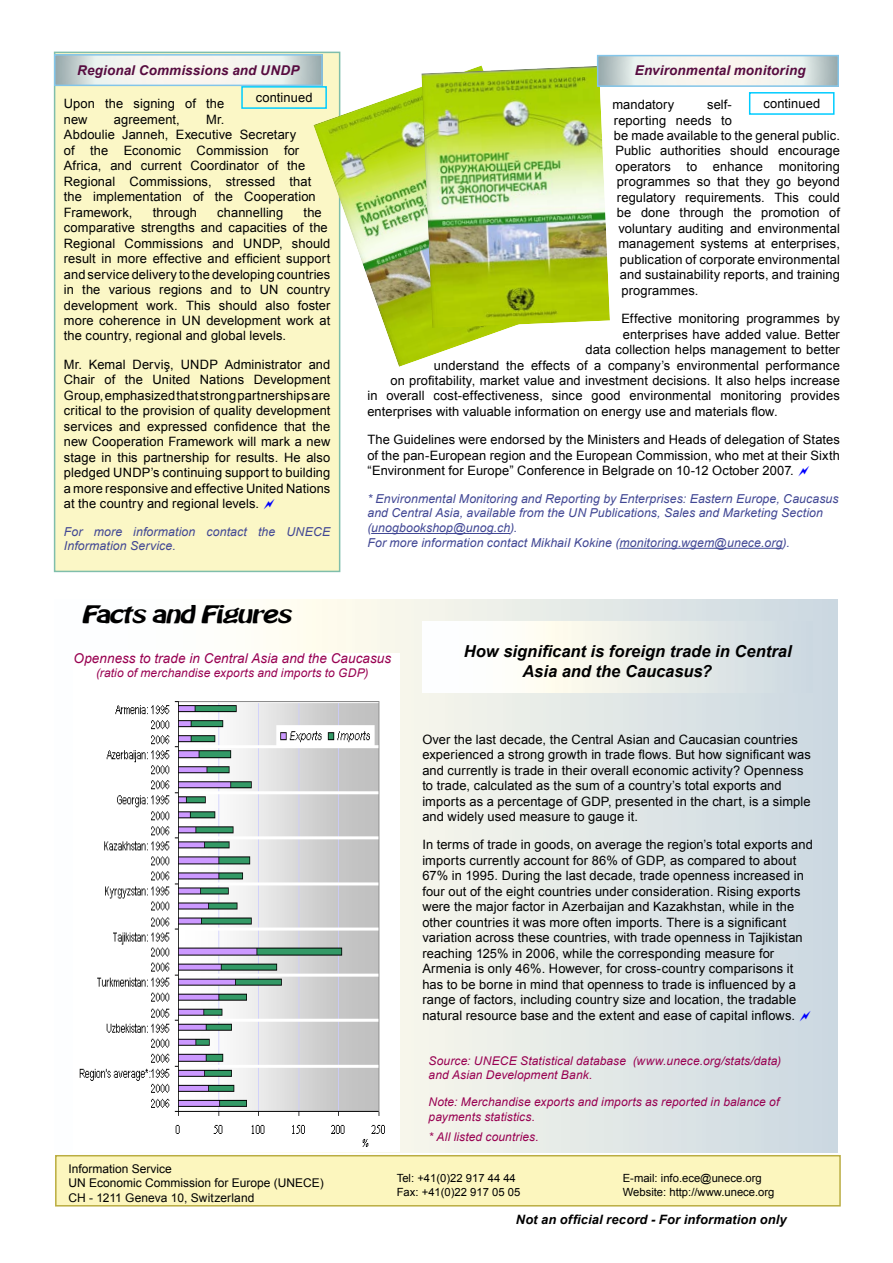
<style>
.page{position:relative;width:893px;height:1263px;background:#fff}
.page>*{position:absolute;margin:0;border:0;box-sizing:border-box;transform-origin:0 0}
.t1{font:21px "BATAVIA";letter-spacing:.005em;color:#000}
.t2{font:italic 700 16.5px/19.8px "Arial";color:#000}
.t3{font:italic 700 13.5px "Arial";letter-spacing:.01em;color:#570c40}
.t4{font:italic 13.5px "Arial";letter-spacing:.005em;color:#980051}
.t5{font:12.9px/15.5px "Arial";letter-spacing:.005em;color:#000}
.t6{font:italic 700 12.9px "Arial";letter-spacing:.01em;color:#000}
.t7{font:italic 12.3px/14.7px "Arial";letter-spacing:.01em;color:#414794}
.t8{font:italic 12px/14.4px "Arial";letter-spacing:.01em;color:#980051}
.t9{font:12px/14.4px "Arial";color:#000}
.t10{font:11.25px/13.5px "Arial";color:#000}
</style>
<div class="page">
<div style="left:54px;top:599px;width:783px;height:554px;background:linear-gradient(to right,#fffffe,#d2dcdd)"></div>
<div style="left:56px;top:1156px;width:784px;height:50px;background:#fcf6be"></div>
<div style="left:55px;top:1155px;width:786px;height:51px;border:2px solid #baad42"></div>
<img style="left:73px;top:653px;width:327px;height:498px">
<div style="left:422px;top:622px;width:390px;height:71px;background:linear-gradient(to right,#fffffe,#d2dcde)"></div>
<hr style="left:371px;top:533px;width:139px;height:1px;background:#414794">
<hr style="left:619px;top:548px;width:163px;height:1px;background:#414794">
<div style="left:55px;top:52px;width:285px;height:519px;background:#fbf7c6"></div>
<div style="left:54px;top:52px;width:286px;height:520px;border:2px solid #7fbeab"></div>
<svg style="left:57px;top:57px;width:263px;height:26px;background:#e6eae5"></svg>
<div style="left:54px;top:54px;width:269px;height:32px;border:2px solid #83c5e9"></div>
<div style="left:241px;top:86px;width:86px;height:23px;border:2px solid #0cf"></div>
<img style="left:313px;top:65px;width:195px;height:302px">
<img style="left:421px;top:66px;width:189px;height:262px">
<svg style="left:600px;top:58px;width:236px;height:26px"></svg>
<div style="left:597px;top:55px;width:242px;height:32px;border:2px solid #83c5e9"></div>
<div style="left:749px;top:92px;width:85px;height:23px;border:2px solid #0cf"></div>
<svg style="left:800px;top:1010px;width:10px;height:11px"></svg>
<p class="t3" style="left:77px;top:61px;width:224px">Regional Commissions and UNDP</p>
<p class="t5" style="left:256px;top:90px;width:58px">continued</p>
<p class="t5" style="left:64px;top:96px;width:162px">Upon the signing of the new</p>
<p class="t5" style="left:64px;top:112px;width:253px;text-indent:142px">Mr.<br>Abdoulie Janneh, Executive Secretary<br>of the Economic Commission for<br>Africa, and current Coordinator of the<br>Regional Commissions, stressed that the implementation of the Cooperation<br>Framework,</p>
<p class="t5" style="left:114px;top:112px;width:68px">agreement,</p>
<p class="t5" style="left:64px;top:204px;width:268px;text-indent:240px">the comparative strengths and capacities of the Regional Commissions and UNDP, should result in more effective and efficient support and service delivery to the developing countries in the various regions and to UN country development work. This should also foster more coherence in UN development work at the country, regional and global levels.</p>
<p class="t5" style="left:64px;top:357px;width:268px;text-align:justify">Mr. Kemal Derviş, UNDP Administrator and Chair of the United Nations Development Group, emphasized that strong partnerships are critical to the provision of quality development services and expressed confidence that the new Cooperation Framework will mark a new stage in this partnership for results. He also pledged UNDP’s continuing support to building a more responsive and effective United Nations at the country and regional levels.</p>
<p class="t7" style="left:64px;top:524px;width:268px">For more information contact the UNECE<br>Information Service.</p>
<p class="t5" style="left:153px;top:204px;width:46px">through</p>
<p class="t5" style="left:217px;top:204px;width:68px">channelling</p>
<h1 class="t1" style="left:84px;top:599px;width:210px">Facts and Figures</h1>
<p class="t3" style="left:635px;top:61px;width:172px">Environmental monitoring</p>
<p class="t5" style="left:763px;top:96px;width:58px">continued</p>
<p class="t5" style="left:612px;top:97px;width:63px">mandatory</p>
<p class="t5" style="left:707px;top:97px;width:26px">self-</p>
<p class="t5" style="left:614px;top:112px;width:119px">reporting needs to</p>
<p class="t5" style="left:614px;top:128px;width:227px">be made available to the general public.</p>
<p class="t5" style="left:615px;top:143px;width:226px">Public authorities should encourage</p>
<p class="t5" style="left:615px;top:159px;width:226px">operators to enhance monitoring</p>
<p class="t5" style="left:617px;top:174px;width:224px">programmes so that they go beyond</p>
<p class="t5" style="left:617px;top:190px;width:224px">regulatory requirements. This could</p>
<p class="t5" style="left:617px;top:205px;width:224px">be done through the promotion of</p>
<p class="t5" style="left:618px;top:221px;width:223px">voluntary auditing and environmental</p>
<p class="t5" style="left:618px;top:236px;width:223px">management systems at enterprises,</p>
<p class="t5" style="left:620px;top:252px;width:221px">publication of corporate environmental</p>
<p class="t5" style="left:620px;top:267px;width:221px">and sustainability reports, and training</p>
<p class="t5" style="left:621px;top:283px;width:79px">programmes.</p>
<p class="t5" style="left:621px;top:311px;width:220px">Effective monitoring programmes by</p>
<p class="t5" style="left:623px;top:326px;width:218px">enterprises have added value. Better</p>
<p class="t5" style="left:585px;top:342px;width:256px">data collection helps management to better</p>
<p class="t5" style="left:434px;top:357px;width:407px">understand the effects of a company’s environmental performance</p>
<p class="t5" style="left:390px;top:373px;width:451px">on profitability, market value and investment decisions. It also helps increase</p>
<p class="t5" style="left:367px;top:388px;width:474px">in overall cost-effectiveness, since good environmental monitoring provides</p>
<p class="t5" style="left:367px;top:404px;width:412px">enterprises with valuable information on energy use and materials flow.</p>
<p class="t5" style="left:367px;top:432px;width:474px;text-align:justify">The Guidelines were endorsed by the Ministers and Heads of delegation of States of the pan-European region and the European Commission, who met at their Sixth “Environment for Europe” Conference in Belgrade on 10-12 October 2007.</p>
<p class="t7" style="left:367px;top:491px;width:473px">* Environmental Monitoring and Reporting by Enterprises: Eastern Europe, Caucasus and Central Asia, available from the UN Publications, Sales and Marketing Section (unogbookshop@unog.ch).<br>For more information contact MikhaiI Kokine (monitoring.wgem@unece.org).</p>
<p class="t4" style="left:74px;top:649px;width:319px">Openness to trade in Central Asia and the Caucasus</p>
<p class="t8" style="left:96px;top:666px;width:274px">(ratio of merchandise exports and imports to GDP)</p>
<p class="t2" style="left:522px;top:642px;width:271px;text-indent:-58px">How significant is foreign trade in Central<br>Asia and the Caucasus?</p>
<p class="t5" style="left:422px;top:731px;width:390px">Over the last decade, the Central Asian and Caucasian countries experienced a strong growth in trade flows. But how significant was and currently is trade in their overall economic activity? Openness to trade, calculated as the sum of a country’s total exports and imports as a percentage of GDP, presented in the chart, is a simple and widely used measure to gauge it.</p>
<p class="t5" style="left:422px;top:837px;width:392px">In terms of trade in goods, on average the region’s total exports and imports currently account for 86% of GDP, as compared to about 67% in 1995. During the last decade, trade openness increased in four out of the eight countries under consideration. Rising exports were the major factor in Azerbaijan and Kazakhstan, while in the other countries it was more often imports. There is a significant variation across these countries, with trade openness in Tajikistan reaching 125% in 2006, while the corresponding measure for Armenia is only 46%. However, for cross-country comparisons it has to be borne in mind that openness to trade is influenced by a range of factors, including country size and location, the tradable natural resource base and the extent and ease of capital inflows.</p>
<p class="t8" style="left:429px;top:1053px;width:354px">Source: UNECE Statistical database (www.unece.org/stats/data) and Asian Development Bank.</p>
<p class="t8" style="left:429px;top:1095px;width:352px">Note: Merchandise exports and imports as reported in balance of payments statistics.</p>
<p class="t8" style="left:429px;top:1130px;width:112px">* All listed countries.</p>
<p class="t9" style="left:68px;top:1162px;width:257px">Information Service<br>UN Economic Commission for Europe (UNECE)<br>CH - 1211 Geneva 10, Switzerland</p>
<p class="t10" style="left:397px;top:1172px;width:125px">Tel: +41(0)22 917 44 44<br>Fax: +41(0)22 917 05 05</p>
<p class="t10" style="left:623px;top:1171px;width:153px;line-height:14.4px">E-mail: info.ece@unece.org<br>Website: http://www.unece.org</p>
<p class="t6" style="left:516px;top:1210px;width:272px">Not an official record - For information only</p>
</div>
